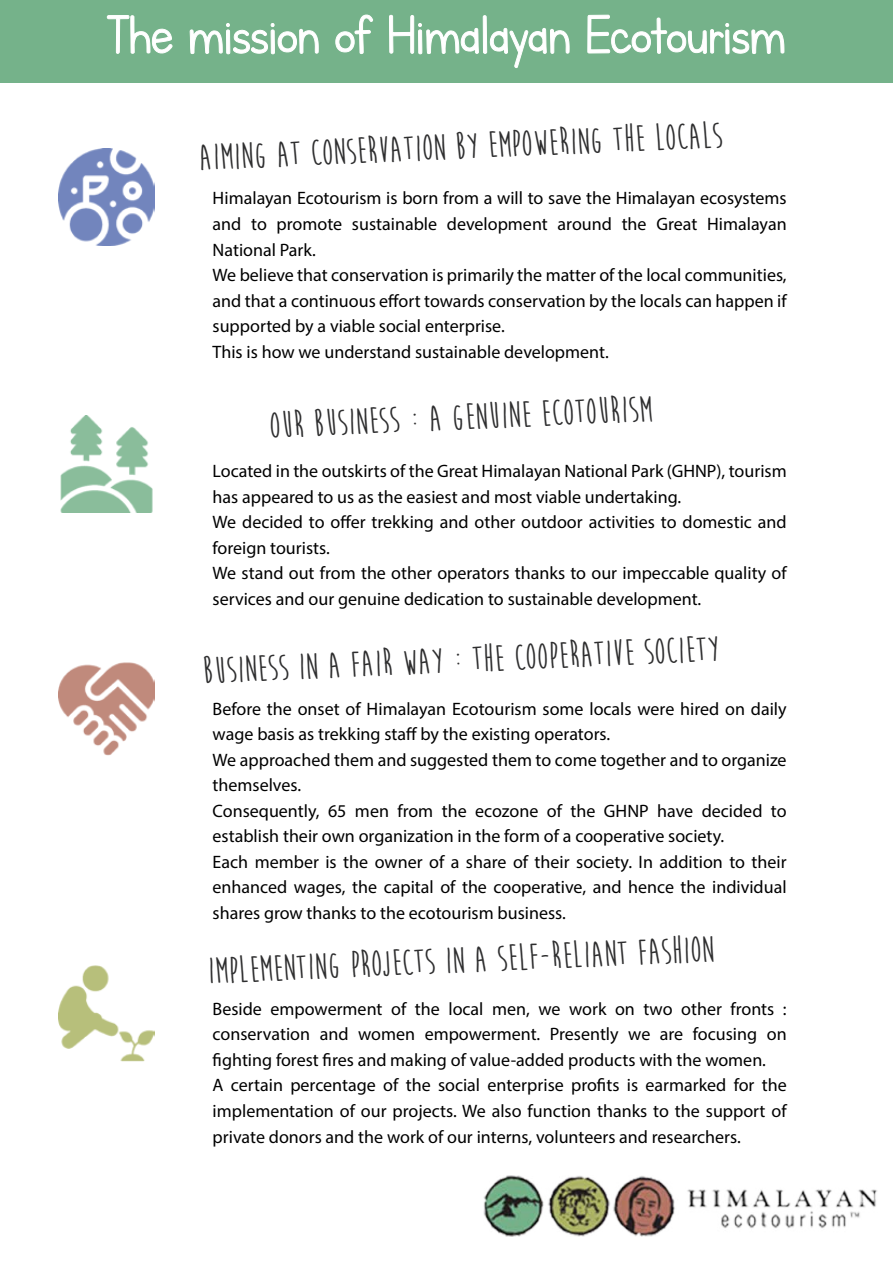
<style>
.page{position:relative;width:893px;height:1263px;background:#fff}
.page>*{position:absolute;margin:0;border:0;box-sizing:border-box;transform-origin:0 0}
.t1{font:63.75px "Lettersfor Learners";letter-spacing:-.03em;color:#fff;scale:.94 1}
.t2{font:700 37.5px "Moon Flower";color:#2e2e2f}
.t3{font:18px/25.5px "Myriad Pro";color:#000}
</style>
<div class="page">
<img style="left:483px;top:1175px;width:394px;height:62px">
<div style="left:0;top:0;width:893px;height:83px;background:#75b28a"></div>
<svg style="left:106px;top:15px;width:66px;height:39px"></svg>
<svg style="left:189px;top:23px;width:130px;height:32px"></svg>
<svg style="left:335px;top:14px;width:38px;height:40px"></svg>
<svg style="left:389px;top:14px;width:181px;height:54px"></svg>
<svg style="left:587px;top:14px;width:198px;height:41px"></svg>
<img style="left:58px;top:149px;width:96px;height:96px">
<img style="left:60px;top:416px;width:93px;height:96px">
<img style="left:58px;top:662px;width:96px;height:94px">
<img style="left:58px;top:965px;width:96px;height:96px">
<h1 class="t1" style="left:107px;top:1px;width:725px">The mission of Himalayan Ecotourism</h1>
<h2 class="t2" style="left:198px;top:141px;width:526px;rotate:-3deg">Aiming at conservation by empowering the locals</h2>
<p class="t3" style="left:213px;top:185px;width:576px">Himalayan Ecotourism is born from a will to save the Himalayan ecosystems and to promote sustainable development around the Great Himalayan National Park.<br>We believe that conservation is primarily the matter of the local communities, and that a continuous effort towards conservation by the locals can happen if supported by a viable social enterprise.<br>This is how we understand sustainable development.</p>
<h2 class="t2" style="left:268px;top:408px;width:385px;rotate:-3deg">our business : a genuine ecotourism</h2>
<p class="t3" style="left:213px;top:458px;width:576px">Located in the outskirts of the Great Himalayan National Park (GHNP), tourism has appeared to us as the easiest and most viable undertaking.<br>We decided to offer trekking and other outdoor activities to domestic and foreign tourists.<br>We stand out from the other operators thanks to our impeccable quality of services and our genuine dedication to sustainable development.</p>
<h2 class="t2" style="left:202px;top:654px;width:518px;rotate:-3deg">Business in a fair way : the cooperative society</h2>
<p class="t3" style="left:213px;top:695px;width:576px">Before the onset of Himalayan Ecotourism some locals were hired on daily wage basis as trekking staff by the existing operators.<br>We approached them and suggested them to come together and to organize themselves.<br>Consequently, 65 men from the ecozone of the GHNP have decided to establish their own organization in the form of a cooperative society.<br>Each member is the owner of a share of their society. In addition to their enhanced wages, the capital of the cooperative, and hence the individual shares grow thanks to the ecotourism business.</p>
<h2 class="t2" style="left:206px;top:954px;width:509px;rotate:-3deg">implementing projects in a self-reliant fashion</h2>
<p class="t3" style="left:213px;top:996px;width:576px">Beside empowerment of the local men, we work on two other fronts : conservation and women empowerment. Presently we are focusing on fighting forest fires and making of value-added products with the women.<br>A certain percentage of the social enterprise profits is earmarked for the implementation of our projects. We also function thanks to the support of private donors and the work of our interns, volunteers and researchers.</p>
</div>
